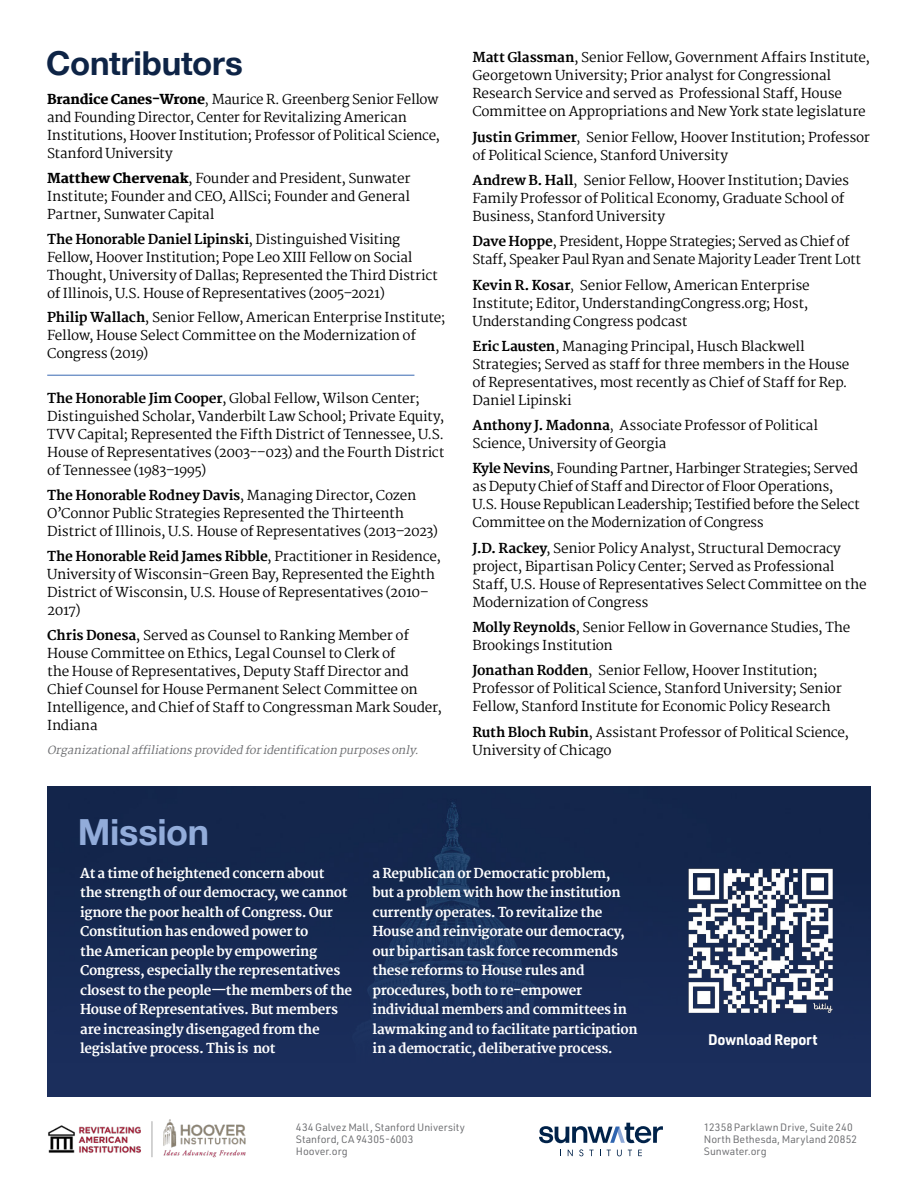
<style>
.page{position:relative;width:918px;height:1188px;background:#fff}
.page>*{position:absolute;margin:0;border:0;box-sizing:border-box;transform-origin:0 0}
.t1{font:700 36px "Helvetica Neue";letter-spacing:-.01em;color:#92acda}
.t2{font:700 33px "Helvetica Neue";letter-spacing:-.01em;color:#0e2446}
.t3{font:700 15px "URWDIN";letter-spacing:-.02em;color:#fff;scale:.96 1}
.t4{font:13.5px/18px "Martel";letter-spacing:-.02em;color:#000}
.t5{font:800 13.5px/19.5px "Martel";letter-spacing:-.025em;color:#fff}
.t6{font:italic 11.25px "Martel";color:#6d6e71}
.t7{font:10.5px/12px "URWDIN";letter-spacing:.005em;color:#6d6e71}
.s1{font-weight:800}
.s2{font-weight:300}
</style>
<div class="page">
<svg style="left:568px;top:1150px;width:5px;height:6px"></svg>
<svg style="left:579px;top:1149px;width:4px;height:7px"></svg>
<svg style="left:607px;top:1150px;width:4px;height:6px"></svg>
<svg style="left:617px;top:1150px;width:5px;height:6px"></svg>
<svg style="left:628px;top:1150px;width:4px;height:6px"></svg>
<svg style="left:638px;top:1150px;width:4px;height:6px"></svg>
<svg style="left:539px;top:1123px;width:124px;height:20px"></svg>
<img style="left:48px;top:1119px;width:198px;height:39px">
<hr style="left:47px;top:375px;width:367px;height:1px;background:#3968b2">
<div style="left:47px;top:786px;width:824px;height:76px;background:#13264c"></div>
<div style="left:47px;top:862px;width:824px;height:234px;background:#1b2e5c"></div>
<img style="left:672px;top:852px;width:177px;height:161px">
<h2 class="t2" style="left:46px;top:37px;width:198px">Contributors</h2>
<p class="t4" style="left:47px;top:91px;width:394px"><span class="s1">Brandice Canes-Wrone</span><span class="s2">,</span> Maurice R. Greenberg Senior Fellow and Founding Director, Center for Revitalizing American Institutions, Hoover Institution; Professor of Political Science, Stanford University</p>
<p class="t4" style="left:47px;top:169px;width:365px;text-align:justify"><span class="s1">Matthew Chervenak</span>, Founder and President, Sunwater Institute; Founder and CEO, AllSci; Founder and General Partner, Sunwater Capital</p>
<p class="t4" style="left:47px;top:230px;width:392px"><span class="s1">The Honorable Daniel Lipinski</span>, Distinguished Visiting Fellow, Hoover Institution; Pope Leo XIII Fellow on Social Thought, University of Dallas; Represented the Third District of Illinois, U.S. House of Representatives (2005–2021)</p>
<p class="t4" style="left:47px;top:309px;width:400px"><span class="s1">Philip Wallach</span>, Senior Fellow, American Enterprise Institute;<br>Fellow, House Select Committee on the Modernization of<br>Congress (2019)</p>
<p class="t4" style="left:47px;top:390px;width:399px"><span class="s1">The Honorable Jim Cooper</span>, Global Fellow, Wilson Center; Distinguished Scholar, Vanderbilt Law School; Private Equity, TVV Capital; Represented the Fifth District of Tennessee, U.S.<br>House of Representatives (2003-–023) and the Fourth District of Tennessee (1983–1995)</p>
<p class="t4" style="left:47px;top:486px;width:392px"><span class="s1">The Honorable Rodney Davis</span>, Managing Director, Cozen<br>O’Connor Public Strategies Represented the Thirteenth<br>District of Illinois, U.S. House of Representatives (2013–2023)</p>
<p class="t4" style="left:47px;top:547px;width:395px"><span class="s1">The Honorable Reid James Ribble</span>, Practitioner in Residence, University of Wisconsin-Green Bay, Represented the Eighth District of Wisconsin, U.S. House of Representatives (2010– 2017)</p>
<p class="t4" style="left:47px;top:626px;width:396px"><span class="s1">Chris Donesa</span>, Served as Counsel to Ranking Member of House Committee on Ethics, Legal Counsel to Clerk of<br>the House of Representatives, Deputy Staff Director and Chief Counsel for House Permanent Select Committee on Intelligence, and Chief of Staff to Congressman Mark Souder, Indiana</p>
<p class="t6" style="left:47px;top:744px;width:376px">Organizationalaffiliationsprovidedforidentification purposesonly.</p>
<p class="t4" style="left:472px;top:49px;width:399px"><span class="s1">Matt Glassman</span>, Senior Fellow, Government Affairs Institute, Georgetown University; Prior analyst for Congressional Research Service and served as Professional Staff, House Committee on Appropriations and New York state legislature</p>
<p class="t4" style="left:472px;top:128px;width:399px"><span class="s1">Justin Grimmer</span><span class="s2">,</span> Senior Fellow, Hoover Institution; Professor of Political Science, Stanford University</p>
<p class="t4" style="left:472px;top:171px;width:378px"><span class="s1">Andrew B. Hall</span><span class="s2">,</span> Senior Fellow, Hoover Institution; Davies<br>Family Professor of Political Economy, Graduate School of<br>Business, Stanford University</p>
<p class="t4" style="left:472px;top:233px;width:390px"><span class="s1">Dave Hoppe</span>, President, Hoppe Strategies; Served as Chief of<br>Staff, Speaker Paul Ryan and Senate Majority Leader Trent Lott</p>
<p class="t4" style="left:472px;top:276px;width:339px;text-align:justify"><span class="s1">Kevin R. Kosar</span><span class="s2">,</span> Senior Fellow, American Enterprise Institute; Editor, UnderstandingCongress.org; Host, Understanding Congress podcast</p>
<p class="t4" style="left:472px;top:337px;width:379px"><span class="s1">Eric Lausten</span>, Managing Principal, Husch Blackwell Strategies; Served as staff for three members in the House of Representatives, most recently as Chief of Staff for Rep.<br>Daniel Lipinski</p>
<p class="t4" style="left:472px;top:416px;width:347px"><span class="s1">Anthony J. Madonna</span><span class="s2">,</span> Associate Professor of Political<br>Science, University of Georgia</p>
<p class="t4" style="left:472px;top:460px;width:389px"><span class="s1">Kyle Nevins</span>, Founding Partner, Harbinger Strategies; Served as Deputy Chief of Staff and Director of Floor Operations, U.S. House Republican Leadership; Testified before the Select Committee on the Modernization of Congress</p>
<p class="t4" style="left:472px;top:539px;width:396px"><span class="s1">J.D. Rackey</span>, Senior Policy Analyst, Structural Democracy project, Bipartisan Policy Center; Served as Professional Staff, U.S. House of Representatives Select Committee on the Modernization of Congress</p>
<p class="t4" style="left:472px;top:618px;width:379px"><span class="s1">Molly Reynolds</span>, Senior Fellow in Governance Studies, The<br>Brookings Institution</p>
<p class="t4" style="left:472px;top:662px;width:371px"><span class="s1">Jonathan Rodden</span><span class="s2">,</span> Senior Fellow, Hoover Institution;<br>Professor of Political Science, Stanford University; Senior<br>Fellow, Stanford Institute for Economic Policy Research</p>
<p class="t4" style="left:472px;top:723px;width:378px"><span class="s1">Ruth Bloch Rubin</span>, Assistant Professor of Political Science,<br>University of Chicago</p>
<h1 class="t1" style="left:78px;top:804px;width:133px">Mission</h1>
<p class="t5" style="left:80px;top:864px;width:274px">At a time of heightened concern about<br>the strength of our democracy, we cannot ignore the poor health of Congress. Our Constitution has endowed power to<br>the American people by empowering Congress, especially the representatives closest to the people—the members of the House of Representatives. But members are increasingly disengaged from the legislative process. This is not</p>
<p class="t5" style="left:373px;top:863px;width:267px">a Republican or Democratic problem,<br>but a problem with how the institution currently operates. To revitalize the House and reinvigorate our democracy, our bipartisan task force recommends these reforms to House rules and procedures, both to re-empower individual members and committees in lawmaking and to facilitate participation in a democratic, deliberative process.</p>
<p class="t7" style="left:296px;top:1121px;width:170px">434 Galvez Mall , Stanford University<br>Stanford, CA 94305-6003<br>Hoover.org</p>
<p class="t3" style="left:708px;top:1029px;width:115px">Download Report</p>
<p class="t7" style="left:704px;top:1121px;width:155px">12358 Parklawn Drive, Suite 240<br>North Bethesda, Maryland 20852<br>Sunwater.org</p>
</div>
